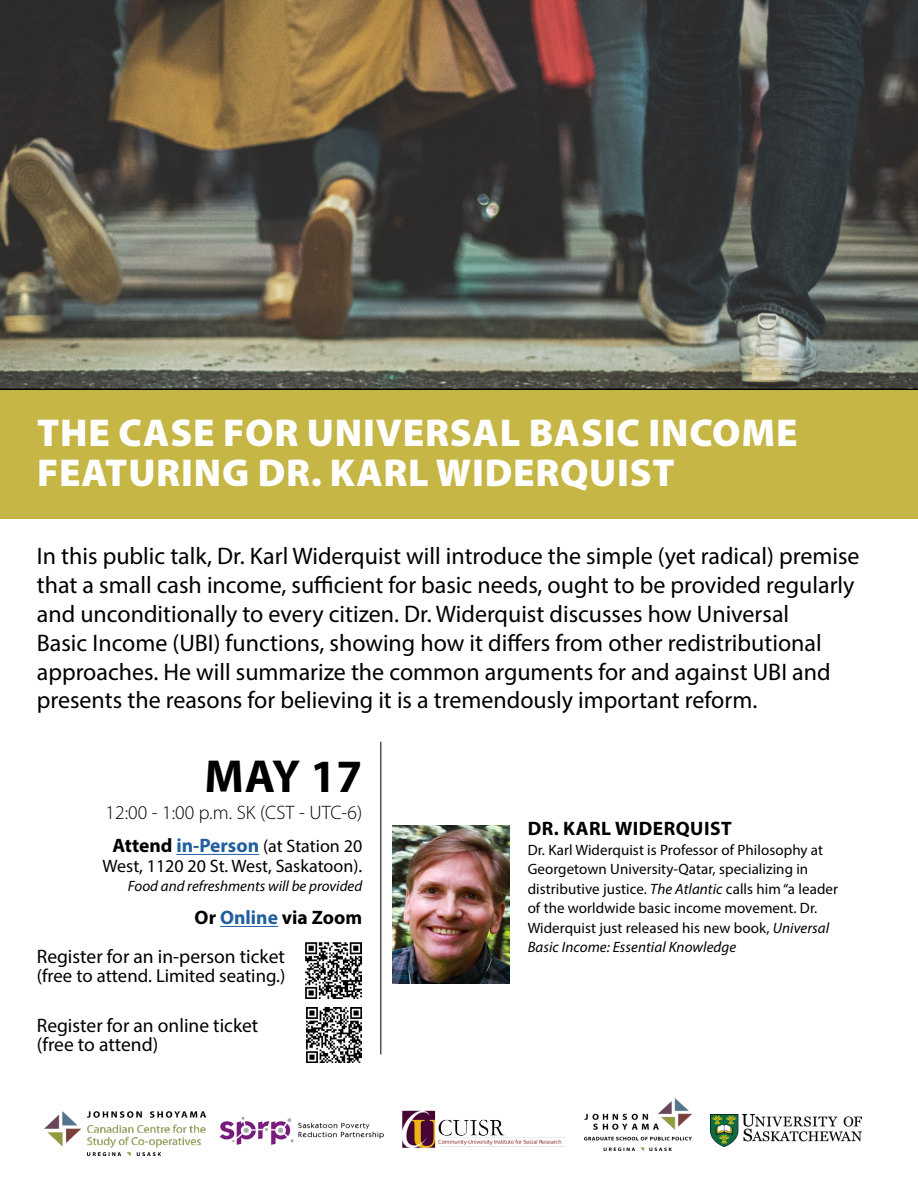
<style>
.page{position:relative;width:918px;height:1188px;background:#fff}
.page>*{position:absolute;margin:0;border:0;box-sizing:border-box;transform-origin:0 0}
.t1{font:700 46.5px "Myriad Pro";color:#000}
.t2{font:900 39px/39.8px "Myriad Pro";letter-spacing:.02em;color:#fff}
.t3{font:24px/28.8px "Myriad Pro";color:#000}
.t4{font:19.5px/19.5px "Myriad Pro";color:#000}
.t5{font:300 19.5px "Myriad Pro";letter-spacing:.005em;color:#000}
.t6{font:700 19.5px "Myriad Pro";letter-spacing:.025em;color:#000}
.t7{font:700 19.5px "Myriad Pro";color:#000}
.t8{font:18.75px "Myriad Pro";color:#000}
.t9{font:18px/19.5px "Myriad Pro";color:#000;text-align:center}
.t10{font:15px/19.5px "Myriad Pro";letter-spacing:.005em;color:#000}
.t11{font:italic 15px "Myriad Pro";color:#000}
.s1{font-weight:700;font-size:19.5px}
.s2{font-weight:700;font-size:19.5px;color:#215e9e}
.s3{color:#215e9e}
.s4{font-style:italic}
</style>
<div class="page">
<img style="left:0;top:0;width:918px;height:390px">
<hr style="left:176px;top:854px;width:83px;height:1px;background:#215e9e">
<hr style="left:220px;top:926px;width:58px;height:1px;background:#215e9e">
<hr style="left:381px;top:742px;width:1px;height:312px;background:#000">
<div style="left:0;top:390px;width:918px;height:128px;background:#c5b645"></div>
<img style="left:219px;top:1116px;width:165px;height:29px">
<img style="left:393px;top:825px;width:116px;height:159px">
<img style="left:44px;top:1112px;width:161px;height:44px">
<img style="left:402px;top:1110px;width:163px;height:38px">
<img style="left:306px;top:943px;width:55px;height:55px">
<img style="left:306px;top:1008px;width:55px;height:55px">
<img style="left:711px;top:1115px;width:150px;height:31px">
<img style="left:585px;top:1099px;width:106px;height:52px">
<h2 class="t2" style="left:37px;top:412px;width:762px">THE CASE FOR UNIVERSAL BASIC INCOME<br>FEATURING DR. KARL WIDERQUIST</h2>
<p class="t3" style="left:37px;top:542px;width:824px">In this public talk, Dr. Karl Widerquist will introduce the simple (yet radical) premise that a small cash income, sufficient for basic needs, ought to be provided regularly and unconditionally to every citizen. Dr. Widerquist discusses how Universal<br>Basic Income (UBI) functions, showing how it differs from other redistributional approaches. He will summarize the common arguments for and against UBI and presents the reasons for believing it is a tremendously important reform.</p>
<h1 class="t1" style="left:204px;top:746px;width:159px">MAY 17</h1>
<p class="t5" style="left:106px;top:801px;width:258px">12:00 - 1:00 p.m. SK (CST - UTC-6)</p>
<p class="t9" style="left:103px;top:836px;width:261px"><span class="s1">Attend</span> <span class="s2">in-Person</span> (at Station 20<br>West, 1120 20 St. West, Saskatoon).</p>
<p class="t11" style="left:128px;top:877px;width:236px">Food and refreshments will be provided</p>
<p class="t7" style="left:195px;top:905px;width:169px">Or <span class="s3">Online</span> via Zoom</p>
<p class="t4" style="left:37px;top:946px;width:250px">Register for an in-person ticket</p>
<p class="t8" style="left:37px;top:964px;width:250px">(free to attend. Limited seating.)</p>
<p class="t4" style="left:37px;top:1015px;width:223px">Register for an online ticket (free to attend)</p>
<p class="t6" style="left:528px;top:816px;width:205px">DR. KARL WIDERQUIST</p>
<p class="t10" style="left:528px;top:840px;width:312px">Dr. Karl Widerquist is Professor of Philosophy at Georgetown University-Qatar, specializing in distributive justice. <span class="s4">The Atlantic</span> calls him “a leader of the worldwide basic income movement. Dr.<br>Widerquist just released his new book, <span class="s4">Universal Basic Income: Essential Knowledge</span></p>
</div>
